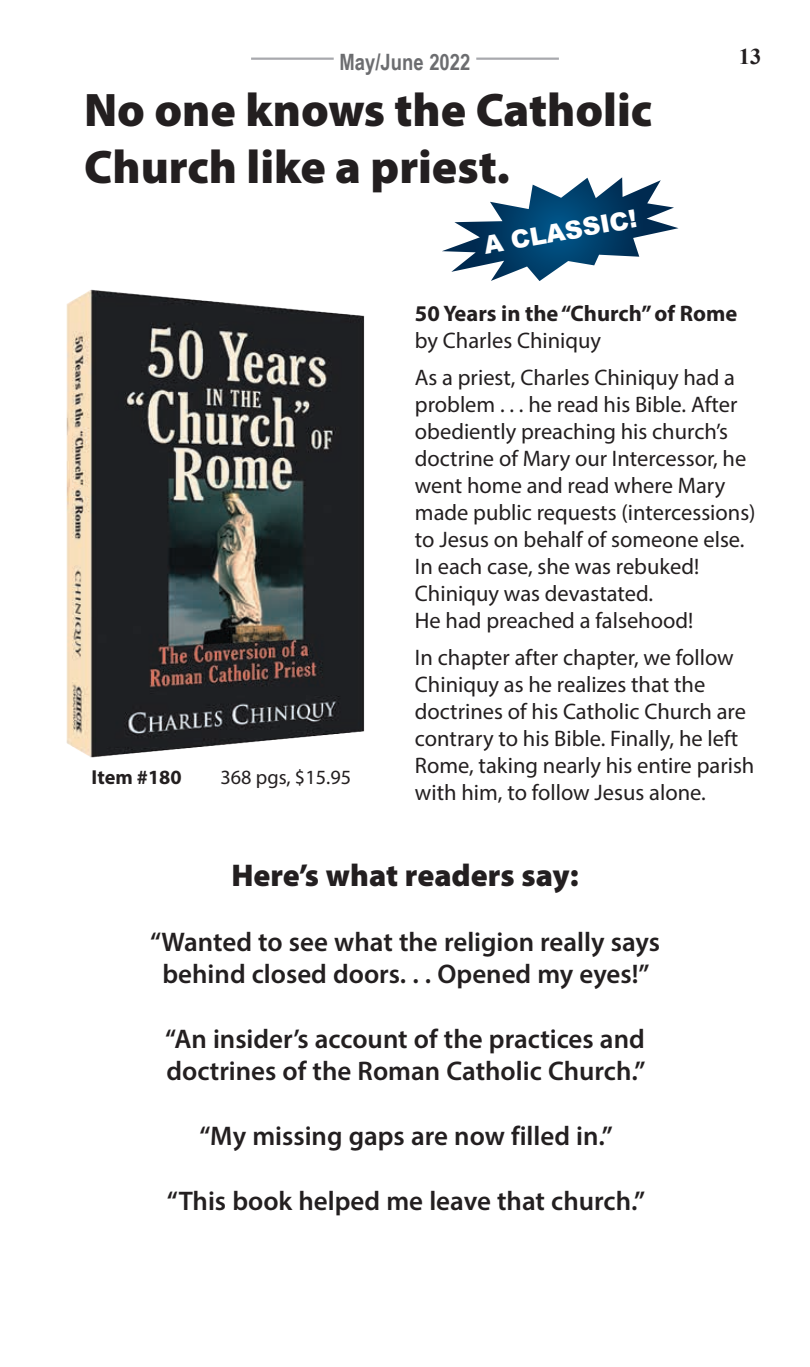
<style>
.page{position:relative;width:810px;height:1367px;background:#fff}
.page>*{position:absolute;margin:0;border:0;box-sizing:border-box;transform-origin:0 0}
.t1{font:900 47.25px/56.7px "Myriad Pro";color:#231f20}
.t2{font:900 31.5px "Myriad Pro";color:#231f20}
.t3{font:600 27px/32.4px "Myriad Pro";color:#231f20;text-align:center}
.t4{font:900 24.75px "Arial";color:#fff}
.t5{font:22.5px/27px "Myriad Pro";color:#231f20}
.t6{font:700 22.5px "Myriad Pro";color:#231f20}
.t7{font:700 22.5px "Arial Narrow";color:#6c6d70}
.t8{font:700 22.5px "Times New Roman";color:#231f20}
.t9{font:20.25px "Myriad Pro";color:#231f20}
.t10{font:700 20.25px "Myriad Pro";color:#231f20}
</style>
<div class="page">
<hr style="left:476px;top:58px;width:83px;height:2px;background:#a8a9ad">
<hr style="left:251px;top:58px;width:83px;height:2px;background:#a8a9ad">
<img style="left:66px;top:289px;width:299px;height:469px">
<svg style="left:442px;top:177px;width:237px;height:104px"></svg>
<p class="t7" style="left:340px;top:45px;width:132px">May/June 2022</p>
<p class="t8" style="left:739px;top:40px;width:24px">13</p>
<h1 class="t1" style="left:84px;top:80px;width:570px">No one knows the Catholic<br>Church like a priest.</h1>
<p class="t10" style="left:91px;top:764px;width:92px">Item #180</p>
<p class="t9" style="left:220px;top:765px;width:132px">368 pgs, $15.95</p>
<p class="t4" style="left:481px;top:227px;width:157px;rotate:-10deg">A CLASSIC!</p>
<p class="t6" style="left:415px;top:298px;width:324px">50 Years in the “Church” of Rome</p>
<p class="t5" style="left:415px;top:321px;width:322px;line-height:37.1px">by Charles Chiniquy<br>As a priest, Charles Chiniquy had a</p>
<p class="t5" style="left:415px;top:390px;width:342px">problem . . . he read his Bible. After obediently preaching his church’s doctrine of Mary our Intercessor, he went home and read where Mary made public requests (intercessions) to Jesus on behalf of someone else.<br>In each case, she was rebuked!<br>Chiniquy was devastated.<br>He had preached a falsehood!</p>
<p class="t5" style="left:415px;top:643px;width:341px">In chapter after chapter, we follow Chiniquy as he realizes that the doctrines of his Catholic Church are contrary to his Bible. Finally, he left Rome, taking nearly his entire parish with him, to follow Jesus alone.</p>
<h2 class="t2" style="left:231px;top:854px;width:349px">Here’s what readers say:</h2>
<p class="t3" style="left:150px;top:925px;width:511px">“Wanted to see what the religion really says behind closed doors. . . Opened my eyes!”</p>
<p class="t3" style="left:165px;top:1022px;width:482px;text-align:left">“An insider’s account of the practices and doctrines of the Roman Catholic Church.”</p>
<p class="t3" style="left:199px;top:1119px;width:415px">“My missing gaps are now filled in.”</p>
<p class="t3" style="left:167px;top:1184px;width:480px">“This book helped me leave that church.”</p>
</div>
